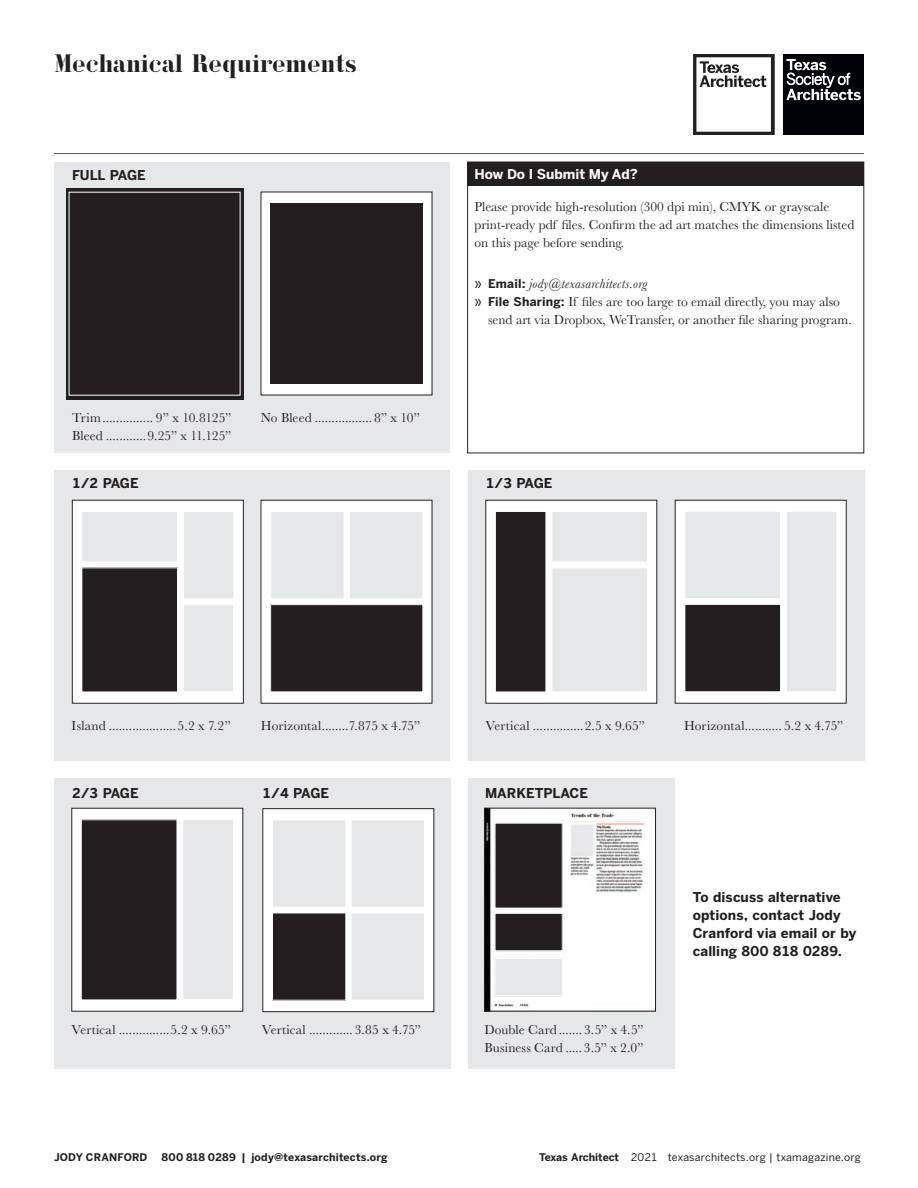
<style>
.page{position:relative;width:918px;height:1188px;background:#fff}
.page>*{position:absolute;margin:0;border:0;box-sizing:border-box;transform-origin:0 0}
.Master__Top-Head{font:24.9px "Le Corbusier Oldface";color:#231f20}
.Ad_size{font:13.5px/18px "Baskerville";color:#231f20}
.Header__news_paperwo{font:700 13.5px/18px "Benton Sans";letter-spacing:.005em;color:#231f20}
.t1{font:italic 13.5px "Baskerville";letter-spacing:.015em;color:#231f20}
.Ad_size-2{font:13.5px "Baskerville";letter-spacing:-.03em;color:#231f20}
.Ad_type{font:700 13.5px "Benton Sans";letter-spacing:-.04em;color:#231f20}
.subhead__in_black_ba{font:700 13.5px "Benton Sans";color:#fff}
.Ad_type-2{font:700 13.5px "Benton Sans";color:#231f20}
.t2{font:10.5px "Benton Sans";letter-spacing:.015em;color:#231f20}
.t3{font:700 10.5px "Benton Sans";letter-spacing:.02em;color:#231f20}
.s1{font-family:"Benton Sans";font-style:normal}
.s2{font-family:"Benton Sans";font-weight:700;font-style:normal;font-size:12px}
.s3{font-family:"Benton Sans"}
.s4{font-family:"Benton Sans";font-weight:700;font-size:12px}
.s5{font-weight:700}
</style>
<div class="page">
<div style="left:783px;top:54px;width:81px;height:81px;background:#000208"></div>
<svg style="left:786px;top:59px;width:75px;height:41px"></svg>
<svg style="left:693px;top:54px;width:81px;height:81px"></svg>
<hr style="left:54px;top:153px;width:810px;height:1px;background:#57585a">
<div style="left:54px;top:162px;width:396px;height:291px;background:#e6e7e9"></div>
<div style="left:54px;top:470px;width:396px;height:291px;background:#e6e7e9"></div>
<div style="left:54px;top:778px;width:396px;height:291px;background:#e6e7e9"></div>
<div style="left:468px;top:778px;width:207px;height:291px;background:#e6e7e9"></div>
<div style="left:468px;top:470px;width:396px;height:291px;background:#e6e7e9"></div>
<svg style="left:66px;top:188px;width:178px;height:211px;background:#413d3e"></svg>
<div style="left:69px;top:192px;width:171px;height:203px;background:#231f20"></div>
<div style="left:261px;top:192px;width:171px;height:203px;background:#fff"></div>
<div style="left:271px;top:203px;width:152px;height:181px;background:#231f20"></div>
<div style="left:72px;top:500px;width:171px;height:203px;background:#fff"></div>
<div style="left:72px;top:500px;width:172px;height:203px;border:1px solid #231f20"></div>
<div style="left:82px;top:511px;width:96px;height:51px;background:#e6e7e9;border:1px solid #fff"></div>
<div style="left:82px;top:568px;width:96px;height:124px;background:#231f20"></div>
<div style="left:183px;top:511px;width:51px;height:88px;background:#e6e7e9;border:1px solid #fff"></div>
<div style="left:183px;top:604px;width:51px;height:88px;background:#e6e7e9;border:1px solid #fff"></div>
<div style="left:72px;top:808px;width:171px;height:203px;background:#fff"></div>
<div style="left:81px;top:820px;width:96px;height:180px;background:#231f20"></div>
<div style="left:81px;top:820px;width:96px;height:180px;border:1px solid #fff"></div>
<div style="left:183px;top:819px;width:50px;height:181px;background:#e6e7e9;border:1px solid #fff"></div>
<div style="left:486px;top:500px;width:171px;height:203px;background:#fff"></div>
<div style="left:495px;top:511px;width:51px;height:181px;background:#231f20"></div>
<div style="left:495px;top:511px;width:51px;height:181px;border:1px solid #fff"></div>
<div style="left:552px;top:511px;width:96px;height:51px;background:#e6e7e9;border:1px solid #fff"></div>
<div style="left:552px;top:568px;width:96px;height:124px;background:#e6e7e9;border:1px solid #fff"></div>
<div style="left:675px;top:500px;width:171px;height:203px;background:#fff"></div>
<div style="left:786px;top:511px;width:51px;height:181px;background:#e6e7e9;border:1px solid #fff"></div>
<div style="left:685px;top:511px;width:96px;height:88px;background:#e6e7e9;border:1px solid #fff"></div>
<div style="left:685px;top:604px;width:96px;height:88px;background:#231f20"></div>
<div style="left:685px;top:604px;width:96px;height:88px;border:1px solid #fff"></div>
<div style="left:263px;top:809px;width:171px;height:203px;background:#fff"></div>
<div style="left:263px;top:808px;width:171px;height:204px;border:1px solid #231f20"></div>
<div style="left:272px;top:913px;width:74px;height:87px;background:#231f20"></div>
<div style="left:272px;top:820px;width:74px;height:87px;background:#e6e7e9;border:1px solid #fff"></div>
<div style="left:351px;top:913px;width:74px;height:87px;background:#e6e7e9;border:1px solid #fff"></div>
<div style="left:351px;top:820px;width:74px;height:87px;background:#e6e7e9;border:1px solid #fff"></div>
<div style="left:261px;top:500px;width:171px;height:203px;background:#fff"></div>
<div style="left:271px;top:511px;width:73px;height:88px;background:#e6e7e9;border:1px solid #fff"></div>
<div style="left:349px;top:511px;width:74px;height:88px;background:#e6e7e9;border:1px solid #fff"></div>
<div style="left:271px;top:605px;width:152px;height:87px;background:#231f20"></div>
<div style="left:270px;top:604px;width:153px;height:88px;border:1px solid #fff"></div>
<div style="left:468px;top:162px;width:396px;height:24px;background:#231f20"></div>
<div style="left:467px;top:162px;width:397px;height:291px;border:1px solid #231f20"></div>
<img style="left:486px;top:810px;width:168px;height:199px">
<div style="left:484px;top:808px;width:172px;height:203px;border:1px solid #231f20"></div>
<div style="left:495px;top:823px;width:67px;height:85px;background:#231f20"></div>
<div style="left:495px;top:913px;width:67px;height:38px;background:#231f20"></div>
<div style="left:495px;top:913px;width:67px;height:38px;border:1px solid #fff"></div>
<div style="left:495px;top:958px;width:67px;height:38px;background:#e6e7e9;border:1px solid #fff"></div>
<p class="Master__Top-Head" style="left:54px;top:48px;width:304px">Mechanical Requirements</p>
<p class="Ad_type-2" style="left:72px;top:167px;width:75px">FULL PAGE</p>
<p class="Ad_size-2" style="left:72px;top:409px;width:161px">Trim............... 9” x 10.8125”</p>
<p class="Ad_size" style="left:72px;top:426px;width:161px">Bleed ............9.25” x 11.125”</p>
<p class="Ad_size" style="left:261px;top:408px;width:161px">No Bleed ................. 8” x 10”</p>
<p class="subhead__in_black_ba" style="left:475px;top:166px;width:165px">How Do I Submit My Ad?</p>
<p class="Ad_size" style="left:475px;top:198px;width:381px">Please provide high-resolution (300 dpi min), CMYK or grayscale print-ready pdf files. Confirm the ad art matches the dimensions listed on this page before sending.</p>
<p class="t1" style="left:475px;top:275px;width:174px"><span class="s1">»</span> <span class="s2">Email:</span> jody@texasarchitects.org</p>
<p class="Ad_size" style="left:488px;top:293px;width:365px;text-indent:-14px"><span class="s3">»</span> <span class="s4">File Sharing:</span> If files are too large to email directly, you may also send art via Dropbox, WeTransfer, or another file sharing program.</p>
<p class="Ad_type" style="left:72px;top:475px;width:68px">1/2 PAGE</p>
<p class="Ad_type" style="left:486px;top:475px;width:68px">1/3 PAGE</p>
<p class="Ad_size" style="left:72px;top:717px;width:161px">Island ....................5.2 x 7.2”</p>
<p class="Header__news_paperwo" style="left:72px;top:784px;width:68px">2/3 PAGE</p>
<p class="Ad_size" style="left:261px;top:717px;width:161px">Horizontal........7.875 x 4.75”</p>
<p class="Ad_size" style="left:684px;top:717px;width:161px">Horizontal........... 5.2 x 4.75”</p>
<p class="Ad_size" style="left:486px;top:717px;width:161px">Vertical ...............2.5 x 9.65”</p>
<p class="Ad_type" style="left:263px;top:785px;width:68px">1/4 PAGE</p>
<p class="Header__news_paperwo" style="left:485px;top:784px;width:104px">MARKETPLACE</p>
<p class="Ad_size" style="left:72px;top:1021px;width:161px">Vertical ...............5.2 x 9.65”</p>
<p class="Ad_size" style="left:262px;top:1021px;width:161px">Vertical ............. 3.85 x 4.75”</p>
<p class="Ad_size" style="left:484px;top:1021px;width:161px">Double Card ....... 3.5” x 4.5”</p>
<p class="Ad_size" style="left:484px;top:1039px;width:161px">Business Card .....3.5” x 2.0”</p>
<p class="Header__news_paperwo" style="left:693px;top:888px;width:165px">To discuss alternative options, contact Jody<br>Cranford via email or by calling 800 818 0289.</p>
<p class="t3" style="left:54px;top:1151px;width:95px">JODY CRANFORD</p>
<p class="t3" style="left:162px;top:1151px;width:227px">800 818 0289 | jody@texasarchitects.org</p>
<p class="t2" style="left:539px;top:1151px;width:323px"><span class="s5">Texas Architect</span> 2021 texasarchitects.org | txamagazine.org</p>
</div>
